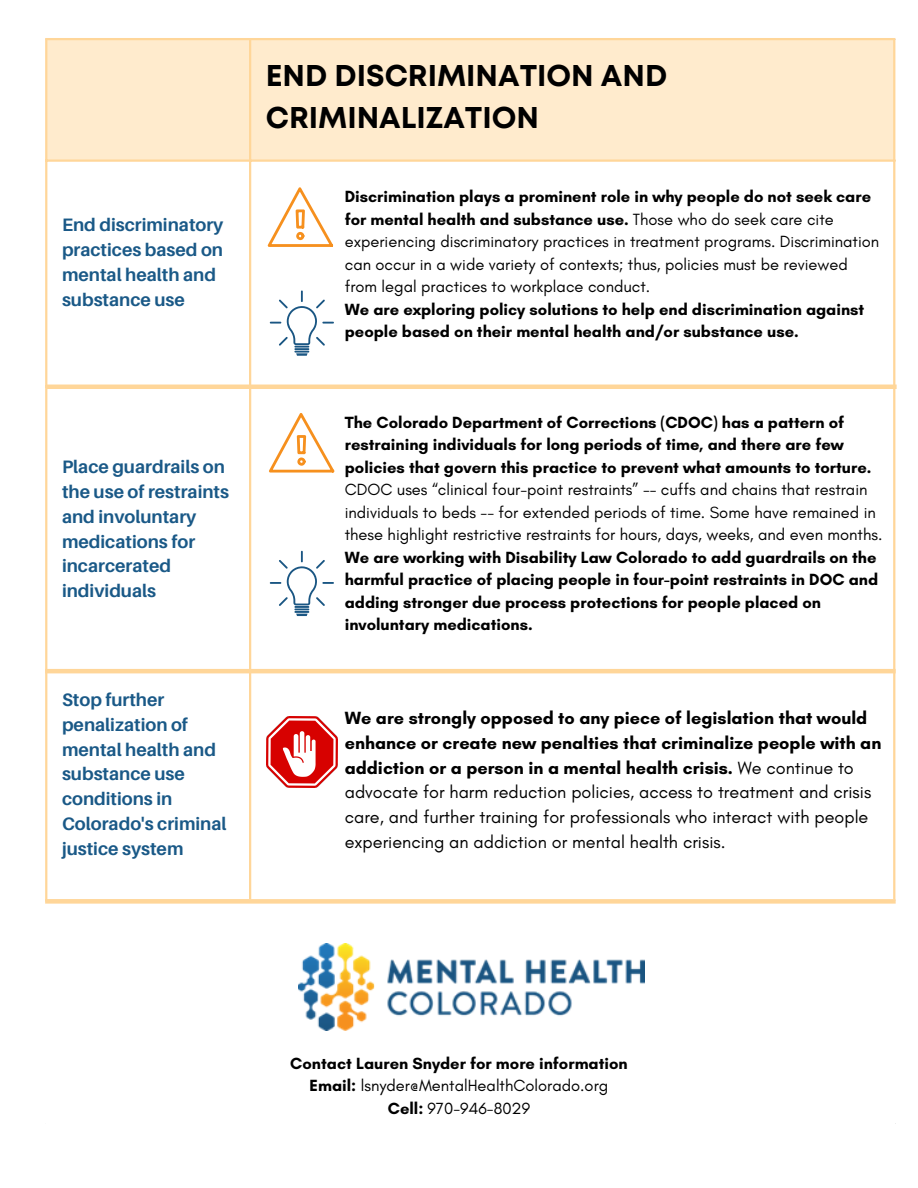
<style>
.page{position:relative;width:918px;height:1188px;background:#fff}
.page>*{position:absolute;margin:0;border:0;box-sizing:border-box;transform-origin:0 0}
.t1{font:700 30px/41.7px "Mont";color:#000}
.t2{font:18px/24.8px "Glacial Indifference";color:#000}
.t3{font:700 18px/24.8px "Aileron";color:#1a5987}
.t4{font:700 16.5px/22.5px "Glacial Indifference";color:#000}
.t5{font:16.5px/22.5px "Glacial Indifference";color:#000}
.s1{font-weight:700}
.s2{font-weight:400}
</style>
<div class="page">
<div style="left:47px;top:40px;width:846px;height:119px;background:#ffebcd"></div>
<hr style="left:45px;top:40px;width:2px;height:860px;background:#ffd699">
<hr style="left:249px;top:40px;width:2px;height:860px;background:#ffd699">
<hr style="left:893px;top:40px;width:2px;height:860px;background:#ffd699">
<hr style="left:45px;top:38px;width:850px;height:2px;background:#ffd699">
<hr style="left:45px;top:159px;width:850px;height:3px;background:#ffd699">
<svg style="left:267px;top:187px;width:67px;height:60px"></svg>
<svg style="left:270px;top:290px;width:64px;height:66px"></svg>
<hr style="left:46px;top:385px;width:851px;height:4px;background:#ffd699">
<hr style="left:45px;top:669px;width:851px;height:4px;background:#ffd699">
<div style="left:45px;top:899px;width:851px;height:5px;background:#ffd699"></div>
<svg style="left:269px;top:413px;width:66px;height:60px"></svg>
<svg style="left:270px;top:551px;width:64px;height:65px"></svg>
<img style="left:266px;top:716px;width:71px;height:71px">
<img style="left:299px;top:944px;width:345px;height:86px">
<p class="t3" style="left:62px;top:212px;width:163px">End discriminatory practices based on mental health and substance use</p>
<p class="t3" style="left:62px;top:454px;width:169px">Place guardrails on the use of restraints and involuntary medications for incarcerated individuals</p>
<p class="t3" style="left:62px;top:687px;width:166px">Stop further penalization of mental health and substance use conditions in<br>Colorado's criminal justice system</p>
<h1 class="t1" style="left:266px;top:57px;width:403px">END DISCRIMINATION AND<br>CRIMINALIZATION</h1>
<p class="t5" style="left:345px;top:185px;width:536px"><span class="s1">Discrimination plays a prominent role in why people do not seek care for mental health and substance use.</span> Those who do seek care cite experiencing discriminatory practices in treatment programs. Discrimination can occur in a wide variety of contexts; thus, policies must be reviewed from legal practices to workplace conduct.</p>
<p class="t4" style="left:345px;top:298px;width:521px">We are exploring policy solutions to help end discrimination against people based on their mental health and/or substance use.</p>
<p class="t4" style="left:345px;top:411px;width:528px">The Colorado Department of Corrections (CDOC) has a pattern of restraining individuals for long periods of time, and there are few policies that govern this practice to prevent what amounts to torture.</p>
<p class="t5" style="left:345px;top:478px;width:539px">CDOC uses “clinical four-point restraints” -- cuffs and chains that restrain individuals to beds -- for extended periods of time. Some have remained in these highlight restrictive restraints for hours, days, weeks, and even months.</p>
<p class="t4" style="left:345px;top:546px;width:535px">We are working with Disability Law Colorado to add guardrails on the harmful practice of placing people in four-point restraints in DOC and adding stronger due process protections for people placed on involuntary medications.</p>
<p class="t2" style="left:345px;top:705px;width:538px"><span class="s1">We are strongly opposed to any piece of legislation that would enhance or create new penalties that criminalize people with an addiction or a person in a mental health crisis.</span> We continue to advocate for harm reduction policies, access to treatment and crisis care, and further training for professionals who interact with people experiencing an addiction or mental health crisis.</p>
<p class="t4" style="left:290px;top:1052px;width:339px;text-align:center">Contact Lauren Snyder for more information<br>Email: <span class="s2">lsnyder@MentalHealthColorado.org<br></span>Cell: <span class="s2">970-946-8029</span></p>
</div>
